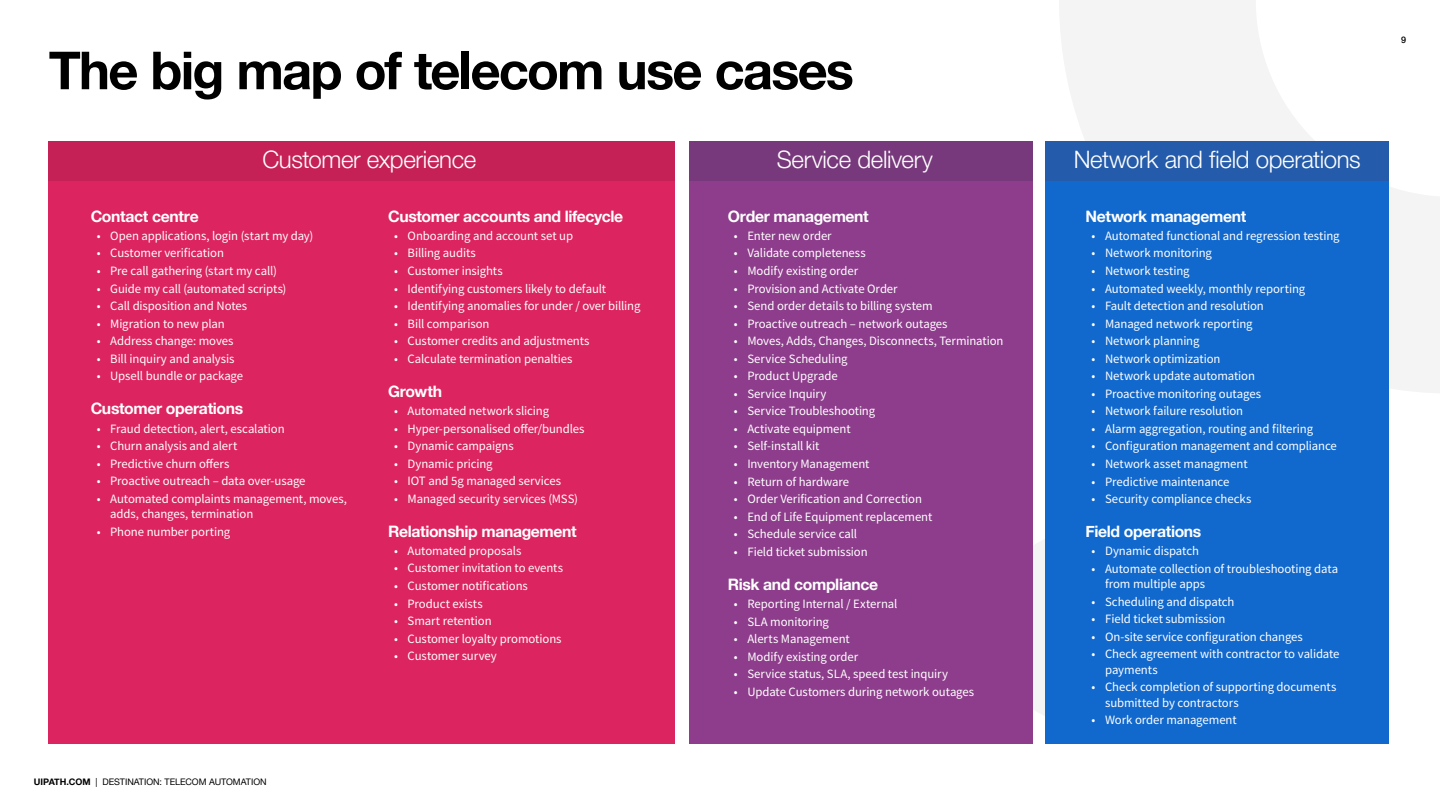
<style>
.page{position:relative;width:1440px;height:810px;background:#fff}
.page>*{position:absolute;margin:0;border:0;box-sizing:border-box;transform-origin:0 0}
.t1{font:700 52.5px "Helvetica Neue LT Pro";letter-spacing:-.035em;color:#000}
.t2{font:300 24px "Helvetica Neue LT Pro";letter-spacing:-.015em;color:#fff}
.t3{font:700 15.75px "Helvetica Neue";letter-spacing:-.02em;color:#fff}
.t4{font:12.75px/15.3px "Source Sans Pro";letter-spacing:-.01em;color:#fff}
.t5{font:9px "Helvetica Neue";letter-spacing:-.005em;color:#000}
.t6{font:500 9px "Helvetica Neue";color:#000}
.s1{font-weight:700}
</style>
<div class="page">
<svg style="left:989px;top:529px;width:197px;height:197px;fill:#f4f4f4"></svg>
<svg style="left:1059px;top:0;width:381px;height:393px;fill:#f4f4f4"></svg>
<div style="left:49px;top:141px;width:626px;height:603px;background:#dc2460"></div>
<div style="left:689px;top:141px;width:343px;height:603px;background:#8d3d8b"></div>
<div style="left:1046px;top:141px;width:343px;height:603px;background:#1168cd"></div>
<div style="left:49px;top:141px;width:626px;height:40px;background:#c62157"></div>
<div style="left:689px;top:141px;width:343px;height:40px;background:#78397c"></div>
<div style="left:1046px;top:141px;width:343px;height:40px;background:#245baa"></div>
<h1 class="t1" style="left:49px;top:38px;width:807px">The big map of telecom use cases</h1>
<h2 class="t2" style="left:262px;top:145px;width:215px">Customer experience</h2>
<h2 class="t2" style="left:777px;top:145px;width:158px">Service delivery</h2>
<h2 class="t2" style="left:1074px;top:145px;width:289px">Network and field operations</h2>
<p class="t3" style="left:91px;top:204px;width:109px">Contact centre</p>
<p class="t4" style="left:97px;top:228px;width:218px">• Open applications, login (start my day)</p>
<p class="t4" style="left:97px;top:245px;width:129px">• Customer verification</p>
<p class="t4" style="left:97px;top:263px;width:182px">• Pre call gathering (start my call)</p>
<p class="t4" style="left:97px;top:281px;width:191px">• Guide my call (automated scripts)</p>
<p class="t4" style="left:97px;top:298px;width:152px">• Call disposition and Notes</p>
<p class="t4" style="left:97px;top:316px;width:130px">• Migration to new plan</p>
<p class="t4" style="left:97px;top:333px;width:138px">• Address change: moves</p>
<p class="t4" style="left:97px;top:351px;width:139px">• Bill inquiry and analysis</p>
<p class="t4" style="left:97px;top:368px;width:148px">• Upsell bundle or package</p>
<p class="t3" style="left:91px;top:396px;width:154px">Customer operations</p>
<p class="t4" style="left:97px;top:421px;width:189px">• Fraud detection, alert, escalation</p>
<p class="t4" style="left:97px;top:438px;width:142px">• Churn analysis and alert</p>
<p class="t4" style="left:97px;top:456px;width:134px">• Predictive churn offers</p>
<p class="t4" style="left:97px;top:473px;width:210px">• Proactive outreach – data over-usage</p>
<p class="t4" style="left:110px;top:491px;width:238px;text-indent:-14px">• Automated complaints management, moves, adds, changes, termination</p>
<p class="t4" style="left:97px;top:524px;width:135px">• Phone number porting</p>
<p class="t3" style="left:388px;top:204px;width:237px">Customer accounts and lifecycle</p>
<p class="t4" style="left:394px;top:228px;width:180px">• Onboarding and account set up</p>
<p class="t4" style="left:394px;top:245px;width:83px">• Billing audits</p>
<p class="t4" style="left:394px;top:263px;width:110px">• Customer insights</p>
<p class="t4" style="left:394px;top:281px;width:214px">• Identifying customers likely to default</p>
<p class="t4" style="left:394px;top:298px;width:248px">• Identifying anomalies for under / over billing</p>
<p class="t4" style="left:394px;top:316px;width:97px">• Bill comparison</p>
<p class="t4" style="left:394px;top:333px;width:197px">• Customer credits and adjustments</p>
<p class="t4" style="left:394px;top:351px;width:180px">• Calculate termination penalties</p>
<p class="t3" style="left:388px;top:379px;width:56px">Growth</p>
<p class="t4" style="left:394px;top:403px;width:157px">• Automated network slicing</p>
<p class="t4" style="left:394px;top:421px;width:192px">• Hyper-personalised offer/bundles</p>
<p class="t4" style="left:394px;top:438px;width:121px">• Dynamic campaigns</p>
<p class="t4" style="left:394px;top:456px;width:100px">• Dynamic pricing</p>
<p class="t4" style="left:394px;top:473px;width:169px">• IOT and 5g managed services</p>
<p class="t4" style="left:394px;top:491px;width:186px">• Managed security services (MSS)</p>
<p class="t3" style="left:388px;top:519px;width:190px">Relationship management</p>
<p class="t4" style="left:394px;top:543px;width:129px">• Automated proposals</p>
<p class="t4" style="left:394px;top:560px;width:171px">• Customer invitation to events</p>
<p class="t4" style="left:394px;top:578px;width:135px">• Customer notifications</p>
<p class="t4" style="left:394px;top:596px;width:90px">• Product exists</p>
<p class="t4" style="left:394px;top:613px;width:99px">• Smart retention</p>
<p class="t4" style="left:394px;top:631px;width:169px">• Customer loyalty promotions</p>
<p class="t4" style="left:394px;top:648px;width:104px">• Customer survey</p>
<p class="t5" style="left:34px;top:775px;width:234px"><span class="s1">UIPATH.COM</span> | DESTINATION: TELECOM AUTOMATION</p>
<p class="t3" style="left:728px;top:204px;width:142px">Order management</p>
<p class="t4" style="left:734px;top:228px;width:99px">• Enter new order</p>
<p class="t4" style="left:734px;top:245px;width:133px">• Validate completeness</p>
<p class="t4" style="left:734px;top:263px;width:126px">• Modify existing order</p>
<p class="t4" style="left:734px;top:281px;width:165px">• Provision and Activate Order</p>
<p class="t4" style="left:734px;top:298px;width:200px">• Send order details to billing system</p>
<p class="t4" style="left:734px;top:316px;width:215px">• Proactive outreach – network outages</p>
<p class="t4" style="left:734px;top:333px;width:271px">• Moves, Adds, Changes, Disconnects, Termination</p>
<p class="t4" style="left:734px;top:351px;width:115px">• Service Scheduling</p>
<p class="t4" style="left:734px;top:368px;width:105px">• Product Upgrade</p>
<p class="t4" style="left:734px;top:386px;width:94px">• Service Inquiry</p>
<p class="t4" style="left:734px;top:403px;width:143px">• Service Troubleshooting</p>
<p class="t4" style="left:734px;top:421px;width:118px">• Activate equipment</p>
<p class="t4" style="left:734px;top:438px;width:87px">• Self-install kit</p>
<p class="t4" style="left:734px;top:456px;width:137px">• Inventory Management</p>
<p class="t4" style="left:734px;top:474px;width:117px">• Return of hardware</p>
<p class="t4" style="left:734px;top:491px;width:190px">• Order Verification and Correction</p>
<p class="t4" style="left:734px;top:509px;width:200px">• End of Life Equipment replacement</p>
<p class="t4" style="left:734px;top:526px;width:125px">• Schedule service call</p>
<p class="t4" style="left:734px;top:544px;width:135px">• Field ticket submission</p>
<p class="t3" style="left:728px;top:572px;width:152px">Risk and compliance</p>
<p class="t4" style="left:734px;top:596px;width:165px">• Reporting Internal / External</p>
<p class="t4" style="left:734px;top:614px;width:97px">• SLA monitoring</p>
<p class="t4" style="left:734px;top:631px;width:118px">• Alerts Management</p>
<p class="t4" style="left:734px;top:649px;width:126px">• Modify existing order</p>
<p class="t4" style="left:734px;top:666px;width:216px">• Service status, SLA, speed test inquiry</p>
<p class="t4" style="left:734px;top:684px;width:242px">• Update Customers during network outages</p>
<p class="t3" style="left:1086px;top:204px;width:162px">Network management</p>
<p class="t4" style="left:1092px;top:228px;width:250px">• Automated functional and regression testing</p>
<p class="t4" style="left:1092px;top:245px;width:122px">• Network monitoring</p>
<p class="t4" style="left:1092px;top:263px;width:100px">• Network testing</p>
<p class="t4" style="left:1092px;top:281px;width:215px">• Automated weekly, monthly reporting</p>
<p class="t4" style="left:1092px;top:298px;width:174px">• Fault detection and resolution</p>
<p class="t4" style="left:1092px;top:316px;width:162px">• Managed network reporting</p>
<p class="t4" style="left:1092px;top:333px;width:109px">• Network planning</p>
<p class="t4" style="left:1092px;top:351px;width:130px">• Network optimization</p>
<p class="t4" style="left:1092px;top:368px;width:165px">• Network update automation</p>
<p class="t4" style="left:1092px;top:386px;width:171px">• Proactive monitoring outages</p>
<p class="t4" style="left:1092px;top:403px;width:153px">• Network failure resolution</p>
<p class="t4" style="left:1092px;top:421px;width:223px">• Alarm aggregation, routing and filtering</p>
<p class="t4" style="left:1092px;top:438px;width:247px">• Configuration management and compliance</p>
<p class="t4" style="left:1092px;top:456px;width:158px">• Network asset managment</p>
<p class="t4" style="left:1092px;top:474px;width:139px">• Predictive maintenance</p>
<p class="t4" style="left:1092px;top:491px;width:161px">• Security compliance checks</p>
<p class="t3" style="left:1086px;top:519px;width:117px">Field operations</p>
<p class="t4" style="left:1092px;top:543px;width:109px">• Dynamic dispatch</p>
<p class="t4" style="left:1105px;top:561px;width:235px;text-indent:-14px">• Automate collection of troubleshooting data from multiple apps</p>
<p class="t4" style="left:1092px;top:594px;width:144px">• Scheduling and dispatch</p>
<p class="t4" style="left:1092px;top:611px;width:135px">• Field ticket submission</p>
<p class="t4" style="left:1092px;top:629px;width:213px">• On-site service configuration changes</p>
<p class="t4" style="left:1105px;top:646px;width:236px;text-indent:-14px">• Check agreement with contractor to validate payments</p>
<p class="t4" style="left:1105px;top:679px;width:233px;text-indent:-14px">• Check completion of supporting documents submitted by contractors</p>
<p class="t4" style="left:1092px;top:712px;width:147px">• Work order management</p>
<p class="t6" style="left:1401px;top:33px;width:7px">9</p>
</div>
